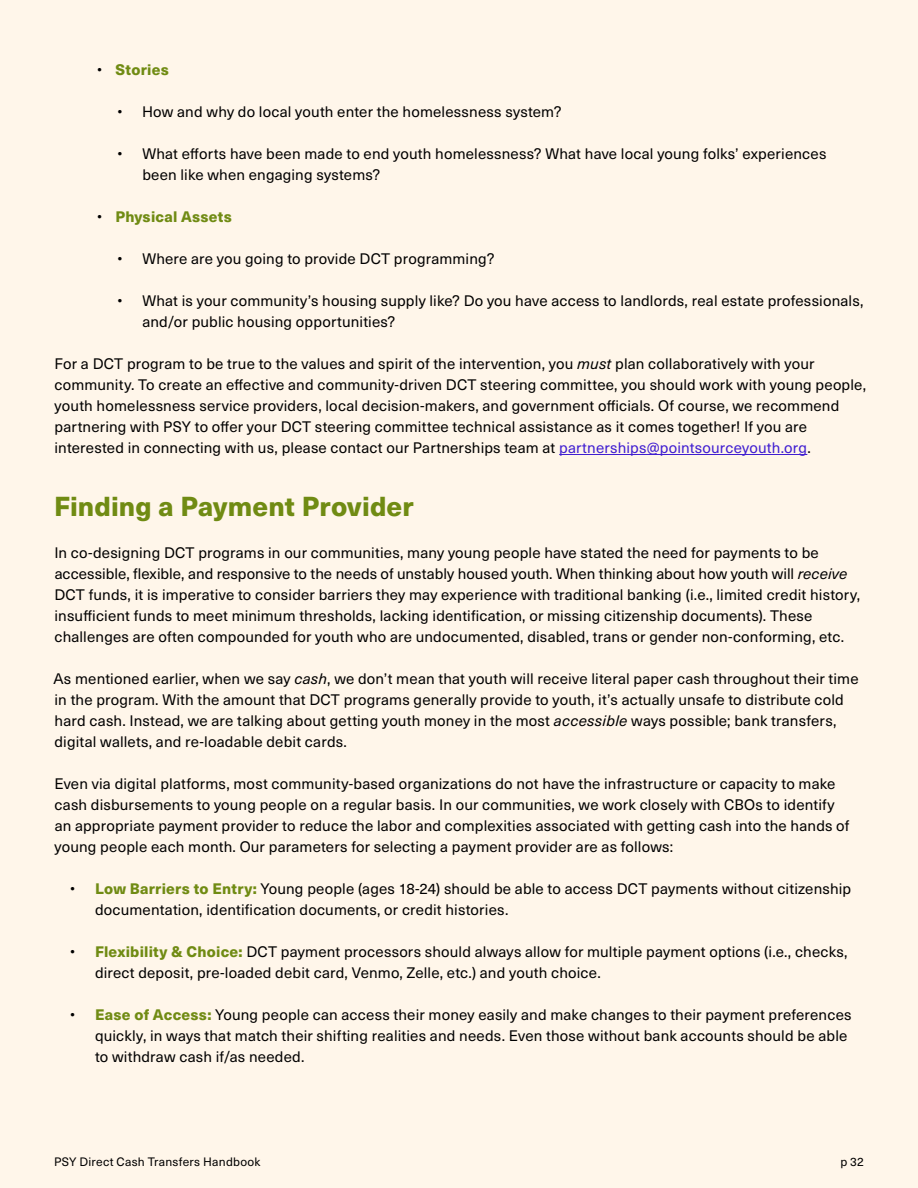
<style>
.page{position:relative;width:918px;height:1188px;background:#fff6ea}
.page>*{position:absolute;margin:0;border:0;box-sizing:border-box;transform-origin:0 0}
.t1{font:800 27px "Neue Haas Unica W1 G";letter-spacing:.005em;color:#708b13}
.t2{font:15px/21px "Neue Haas Unica W1 G";letter-spacing:.01em;color:#000}
.t3{font:800 15px "Neue Haas Unica W1 G";letter-spacing:.015em;color:#708b13}
.t4{font:12px "Neue Haas Unica W1 G";letter-spacing:.02em;color:#000}
.s1{font-weight:400;color:#000}
.s2{font-style:italic}
.s3{color:#401ed1}
.s4{font-weight:800;color:#708b13}
</style>
<div class="page">
<hr style="left:559px;top:454px;width:248px;height:1px;background:#401ed1">
<p class="t3" style="left:97px;top:58px;width:73px"><span class="s1">•</span> Stories</p>
<p class="t2" style="left:117px;top:100px;width:446px">• How and why do local youth enter the homelessness system?</p>
<p class="t2" style="left:142px;top:142px;width:686px;text-indent:-25px">• What efforts have been made to end youth homelessness? What have local young folks’ experiences been like when engaging systems?</p>
<p class="t3" style="left:97px;top:205px;width:136px"><span class="s1">•</span> Physical Assets</p>
<p class="t2" style="left:117px;top:247px;width:379px">• Where are you going to provide DCT programming?</p>
<p class="t2" style="left:142px;top:289px;width:723px;text-indent:-25px">• What is your community’s housing supply like? Do you have access to landlords, real estate professionals, and/or public housing opportunities?</p>
<p class="t2" style="left:54px;top:352px;width:813px">For a DCT program to be true to the values and spirit of the intervention, you <span class="s2">must</span> plan collaboratively with your community. To create an effective and community-driven DCT steering committee, you should work with young people, youth homelessness service providers, local decision-makers, and government officials. Of course, we recommend partnering with PSY to offer your DCT steering committee technical assistance as it comes together! If you are interested in connecting with us, please contact our Partnerships team at <span class="s3">partnerships@pointsourceyouth.org</span>.</p>
<h1 class="t1" style="left:54px;top:485px;width:361px">Finding a Payment Provider</h1>
<p class="t2" style="left:54px;top:541px;width:807px">In co-designing DCT programs in our communities, many young people have stated the need for payments to be accessible, flexible, and responsive to the needs of unstably housed youth. When thinking about how youth will <span class="s2">receive </span>DCT funds, it is imperative to consider barriers they may experience with traditional banking (i.e., limited credit history, insufficient funds to meet minimum thresholds, lacking identification, or missing citizenship documents). These challenges are often compounded for youth who are undocumented, disabled, trans or gender non-conforming, etc.</p>
<p class="t2" style="left:54px;top:667px;width:807px">As mentioned earlier, when we say <span class="s2">cash</span>, we don’t mean that youth will receive literal paper cash throughout their time in the program. With the amount that DCT programs generally provide to youth, it’s actually unsafe to distribute cold hard cash. Instead, we are talking about getting youth money in the most <span class="s2">accessible</span> ways possible; bank transfers, digital wallets, and re-loadable debit cards.</p>
<p class="t2" style="left:54px;top:772px;width:797px">Even via digital platforms, most community-based organizations do not have the infrastructure or capacity to make cash disbursements to young people on a regular basis. In our communities, we work closely with CBOs to identify an appropriate payment provider to reduce the labor and complexities associated with getting cash into the hands of young people each month. Our parameters for selecting a payment provider are as follows:</p>
<p class="t2" style="left:95px;top:877px;width:758px;text-indent:-25px">• <span class="s4">Low Barriers to Entry:</span> Young people (ages 18-24) should be able to access DCT payments without citizenship documentation, identification documents, or credit histories.</p>
<p class="t2" style="left:95px;top:940px;width:754px;text-indent:-25px">• <span class="s4">Flexibility &amp; Choice:</span> DCT payment processors should always allow for multiple payment options (i.e., checks, direct deposit, pre-loaded debit card, Venmo, Zelle, etc.) and youth choice.</p>
<p class="t2" style="left:95px;top:1003px;width:758px;text-indent:-25px">• <span class="s4">Ease of Access:</span> Young people can access their money easily and make changes to their payment preferences quickly, in ways that match their shifting realities and needs. Even those without bank accounts should be able to withdraw cash if/as needed.</p>
<p class="t4" style="left:54px;top:1153px;width:208px">PSY Direct Cash Transfers Handbook</p>
<p class="t4" style="left:840px;top:1153px;width:25px">p 32</p>
</div>
